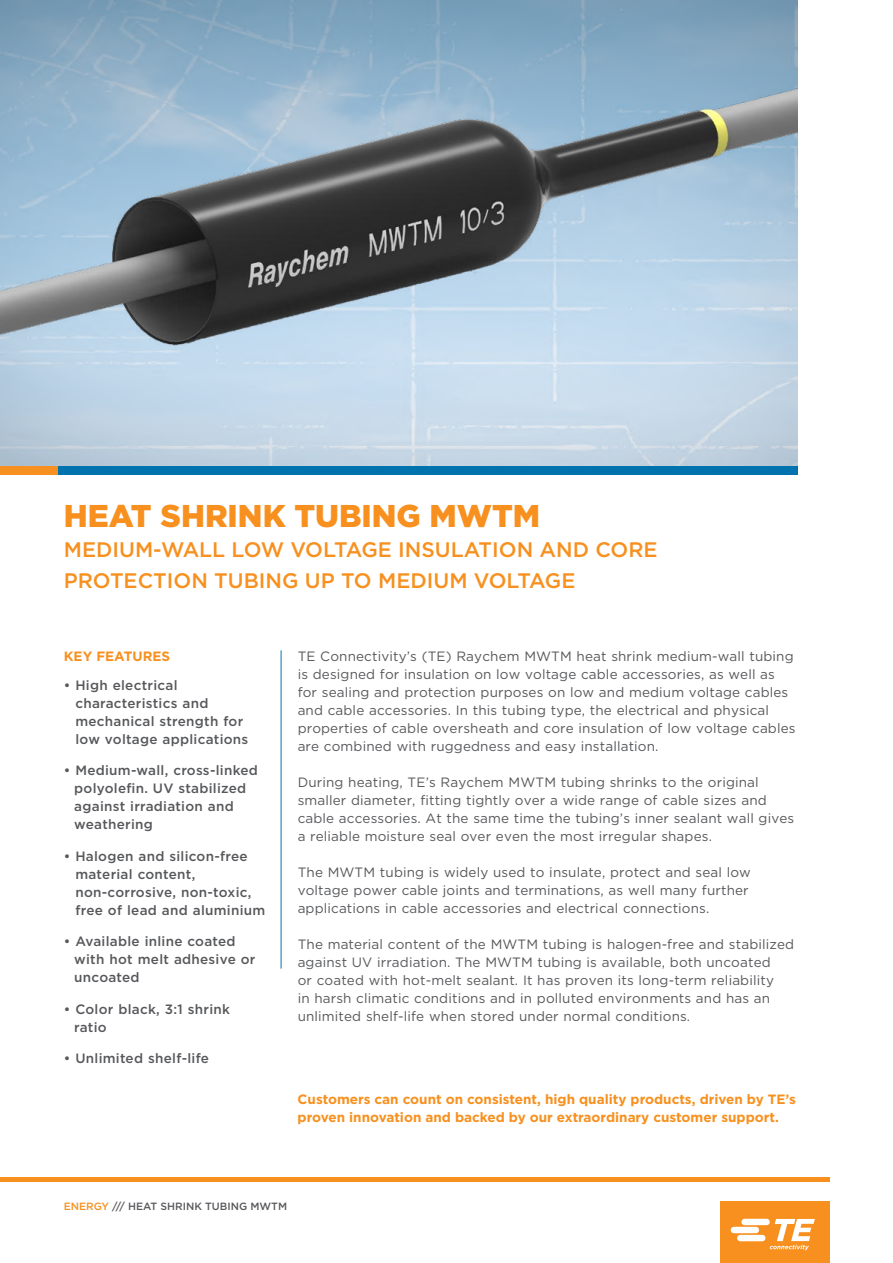
<style>
.page{position:relative;width:893px;height:1263px;background:#fff}
.page>*{position:absolute;margin:0;border:0;box-sizing:border-box;transform-origin:0 0}
.t1{font:900 31.5px "Gotham";color:#f7901e}
.t2{font:500 21px/31.5px "Gotham";color:#f7901e}
.t3{font:13.5px/18px "Gotham";letter-spacing:.01em;color:#57585b}
.t4{font:500 13.5px/18px "Gotham";letter-spacing:.02em;color:#57585b}
.t5{font:700 13.5px/18px "Gotham";color:#f7901e}
.t6{font:500 10.5px "Gotham";color:#57585b}
.s1{color:#f7901e}
</style>
<div class="page">
<hr style="left:281px;top:650px;width:1px;height:318px;background:#0072ad">
<hr style="left:0;top:1177px;width:829px;height:4px;background:#f7901e">
<div style="left:720px;top:1201px;width:109px;height:62px;background:#f7901e"></div>
<svg style="left:731px;top:1219px;width:84px;height:31px"></svg>
<img style="left:0;top:0;width:797px;height:475px">
<h1 class="t1" style="left:64px;top:494px;width:478px">HEAT SHRINK TUBING MWTM</h1>
<h2 class="t2" style="left:64px;top:533px;width:595px">MEDIUM-WALL LOW VOLTAGE INSULATION AND CORE<br>PROTECTION TUBING UP TO MEDIUM VOLTAGE</h2>
<p class="t5" style="left:64px;top:647px;width:108px">KEY FEATURES</p>
<p class="t3" style="left:298px;top:647px;width:499px">TE Connectivity’s (TE) Raychem MWTM heat shrink medium-wall tubing is designed for insulation on low voltage cable accessories, as well as for sealing and protection purposes on low and medium voltage cables and cable accessories. In this tubing type, the electrical and physical properties of cable oversheath and core insulation of low voltage cables are combined with ruggedness and easy installation.</p>
<p class="t3" style="left:298px;top:773px;width:498px">During heating, TE’s Raychem MWTM tubing shrinks to the original smaller diameter, fitting tightly over a wide range of cable sizes and cable accessories. At the same time the tubing’s inner sealant wall gives a reliable moisture seal over even the most irregular shapes.</p>
<p class="t3" style="left:298px;top:863px;width:455px">The MWTM tubing is widely used to insulate, protect and seal low voltage power cable joints and terminations, as well many further applications in cable accessories and electrical connections.</p>
<p class="t3" style="left:298px;top:935px;width:498px">The material content of the MWTM tubing is halogen-free and stabilized against UV irradiation. The MWTM tubing is available, both uncoated<br>or coated with hot-melt sealant. It has proven its long-term reliability<br>in harsh climatic conditions and in polluted environments and has an unlimited shelf-life when stored under normal conditions.</p>
<p class="t4" style="left:75px;top:676px;width:174px;text-indent:-12px">• High electrical characteristics and mechanical strength for low voltage applications</p>
<p class="t4" style="left:74px;top:761px;width:185px;text-indent:-11px">• Medium-wall, cross-linked polyolefin. UV stabilized against irradiation and weathering</p>
<p class="t4" style="left:75px;top:847px;width:191px;text-indent:-12px">• Halogen and silicon-free material content, non-corrosive, non-toxic, free of lead and aluminium</p>
<p class="t4" style="left:74px;top:932px;width:183px;text-indent:-11px">• Available inline coated with hot melt adhesive or uncoated</p>
<p class="t4" style="left:74px;top:1000px;width:157px;text-indent:-11px">• Color black, 3:1 shrink ratio</p>
<p class="t4" style="left:64px;top:1049px;width:147px">• Unlimited shelf-life</p>
<p class="t5" style="left:298px;top:1090px;width:500px">Customers can count on consistent, high quality products, driven by TE’s proven innovation and backed by our extraordinary customer support.</p>
<p class="t6" style="left:64px;top:1199px;width:225px"><span class="s1">ENERGY</span> /// HEAT SHRINK TUBING MWTM</p>
</div>
